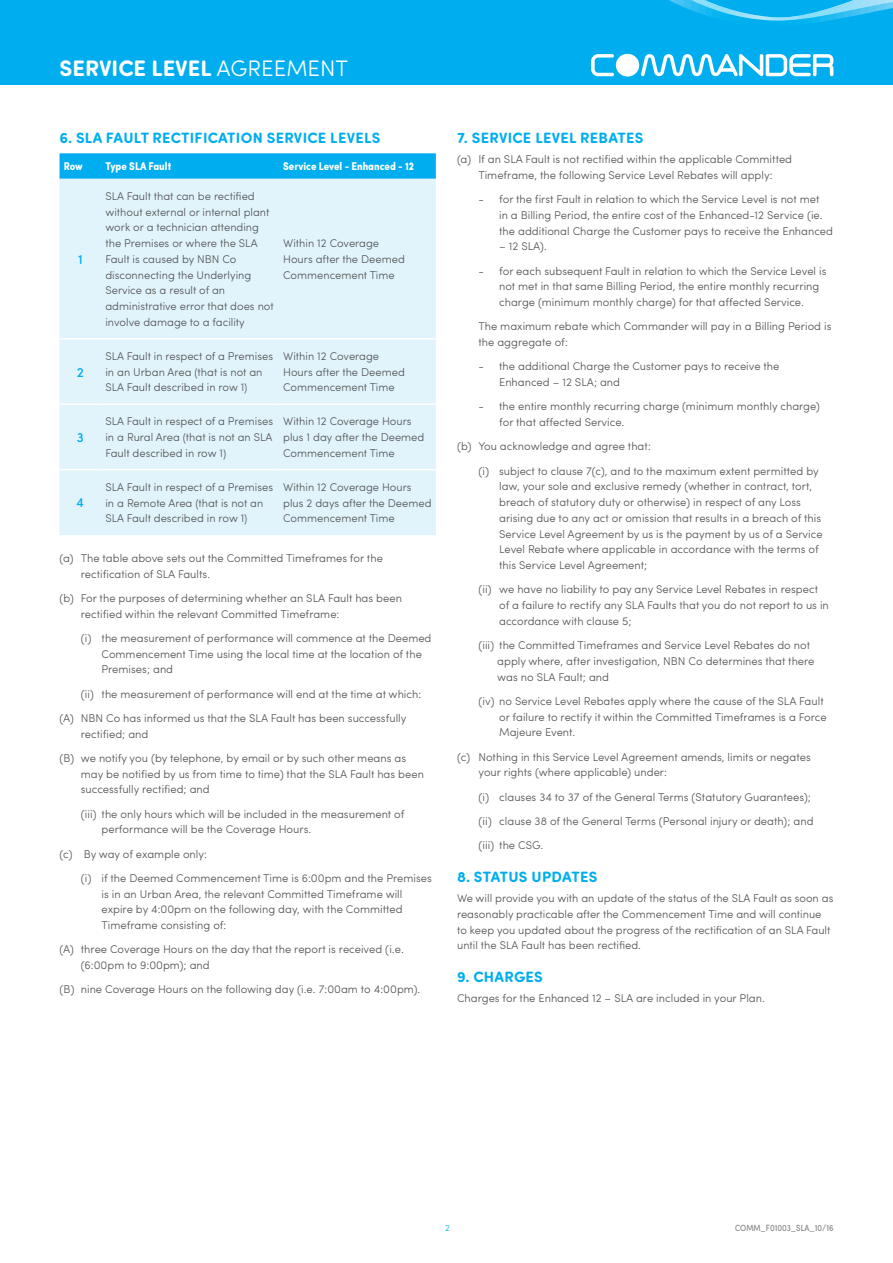
<style>
.page{position:relative;width:893px;height:1263px;background:#fff}
.page>*{position:absolute;margin:0;border:0;box-sizing:border-box;transform-origin:0 0}
.t1{font:700 22.5px "Sofia Pro Soft";color:#fff}
.t2{font:700 15px "Sofia Pro Soft";letter-spacing:.02em;color:#00aeef}
.t3{font:500 13.5px "Sofia Pro Soft";color:#00aeef}
.t4{font:300 11.25px/15.8px "Sofia Pro";color:#57585a}
.t5{font:300 11.25px/15.8px "Sofia Pro Soft";color:#57585a}
.t6{font:700 condensed 11.25px "Sofia Pro";color:#fff}
.t7{font:condensed 9px "Sofia Pro";color:#808285}
.t8{font:300 9px "Sofia Pro Soft";color:#00baf1}
.s1{font-family:"Sofia Pro";font-weight:300}
</style>
<div class="page">
<div style="left:0;top:0;width:893px;height:87px;background:#00aeef"></div>
<div style="left:0;top:85px;width:893px;height:307px;background:#fff"></div>
<svg style="left:591px;top:53px;width:243px;height:24px"></svg>
<svg style="left:669px;top:0;width:224px;height:23px"></svg>
<svg style="left:60px;top:153px;width:376px;height:26px;background:#06b0ef"></svg>
<div style="left:60px;top:179px;width:376px;height:356px;background:#e1f4fc"></div>
<hr style="left:60px;top:338px;width:41px;height:1px;background:#fff">
<hr style="left:101px;top:338px;width:178px;height:1px;background:#fff">
<hr style="left:279px;top:338px;width:157px;height:1px;background:#fff">
<hr style="left:60px;top:403px;width:41px;height:2px;background:#fff">
<hr style="left:101px;top:403px;width:178px;height:2px;background:#fff">
<hr style="left:279px;top:403px;width:157px;height:2px;background:#fff">
<hr style="left:60px;top:469px;width:41px;height:1px;background:#fff">
<hr style="left:101px;top:469px;width:178px;height:1px;background:#fff">
<hr style="left:279px;top:469px;width:157px;height:1px;background:#fff">
<h1 class="t1" style="left:60px;top:52px;width:290px">SERVICE LEVEL <span class="s1">AGREEMENT</span></h1>
<h2 class="t2" style="left:60px;top:127px;width:322px">6. SLA FAULT RECTIFICATION SERVICE LEVELS</h2>
<p class="t6" style="left:64px;top:159px;width:20px">Row</p>
<p class="t6" style="left:105px;top:159px;width:67px">Type SLA Fault</p>
<p class="t6" style="left:283px;top:159px;width:132px">Service Level - Enhanced - 12</p>
<p class="t3" style="left:78px;top:249px;width:6px">1</p>
<p class="t3" style="left:77px;top:362px;width:9px">2</p>
<p class="t3" style="left:77px;top:427px;width:9px">3</p>
<p class="t5" style="left:105px;top:188px;width:170px">SLA Fault that can be rectified without external or internal plant work or a technician attending the Premises or where the SLA<br>Fault is caused by NBN Co disconnecting the Underlying<br>Service as a result of an administrative error that does not involve damage to a facility</p>
<p class="t5" style="left:283px;top:235px;width:123px">Within 12 Coverage<br>Hours after the Deemed<br>Commencement Time</p>
<p class="t5" style="left:105px;top:348px;width:169px">SLA Fault in respect of a Premises in an Urban Area (that is not an<br>SLA Fault described in row 1)</p>
<p class="t5" style="left:283px;top:348px;width:123px">Within 12 Coverage<br>Hours after the Deemed<br>Commencement Time</p>
<p class="t5" style="left:105px;top:413px;width:169px;text-align:justify">SLA Fault in respect of a Premises in a Rural Area (that is not an SLA Fault described in row 1)</p>
<p class="t5" style="left:283px;top:413px;width:143px">Within 12 Coverage Hours plus 1 day after the Deemed<br>Commencement Time</p>
<p class="t5" style="left:105px;top:478px;width:169px">SLA Fault in respect of a Premises in a Remote Area (that is not an<br>SLA Fault described in row 1)</p>
<p class="t5" style="left:283px;top:478px;width:150px">Within 12 Coverage Hours plus 2 days after the Deemed<br>Commencement Time</p>
<p class="t4" style="left:81px;top:549px;width:304px;text-indent:-21px">(a) The table above sets out the Committed Timeframes for the rectification of SLA Faults.</p>
<p class="t4" style="left:81px;top:589px;width:323px;text-indent:-21px">(b) For the purposes of determining whether an SLA Fault has been rectified within the relevant Committed Timeframe:</p>
<p class="t4" style="left:102px;top:629px;width:331px;text-indent:-21px">(i) the measurement of performance will commence at the Deemed<br>Commencement Time using the local time at the location of the<br>Premises; and</p>
<p class="t4" style="left:60px;top:681px;width:363px;line-height:24.3px;text-indent:21px">(ii) the measurement of performance will end at the time at which: (A) NBN Co has informed us that the SLA Fault has been successfully</p>
<p class="t4" style="left:60px;top:721px;width:348px;line-height:24.3px;text-indent:21px">rectified; and<br>(B) we notify you (by telephone, by email or by such other means as</p>
<p class="t4" style="left:81px;top:765px;width:345px">may be notified by us from time to time) that the SLA Fault has been successfully rectified; and</p>
<p class="t4" style="left:102px;top:805px;width:304px;text-indent:-21px">(iii) the only hours which will be included in the measurement of performance will be the Coverage Hours.</p>
<p class="t4" style="left:81px;top:841px;width:353px;line-height:24.3px;text-indent:-21px">(c) By way of example only:<br>(i) if the Deemed Commencement Time is 6:00pm and the Premises</p>
<p class="t4" style="left:102px;top:885px;width:303px;text-align:justify">is in an Urban Area, the relevant Committed Timeframe will expire by 4:00pm on the following day, with the Committed Timeframe consisting of:</p>
<p class="t4" style="left:81px;top:941px;width:325px;text-indent:-21px">(A) three Coverage Hours on the day that the report is received (i.e. (6:00pm to 9:00pm); and</p>
<p class="t4" style="left:60px;top:981px;width:362px">(B) nine Coverage Hours on the following day (i.e. 7:00am to 4:00pm).</p>
<p class="t3" style="left:77px;top:493px;width:9px">4</p>
<h2 class="t2" style="left:457px;top:127px;width:188px">7. SERVICE LEVEL REBATES</h2>
<p class="t4" style="left:457px;top:151px;width:337px;text-align:center">(a) If an SLA Fault is not rectified within the applicable Committed<br>Timeframe, the following Service Level Rebates will apply:</p>
<p class="t4" style="left:499px;top:191px;width:335px;text-indent:-21px">- for the first Fault in relation to which the Service Level is not met<br>in a Billing Period, the entire cost of the Enhanced-12 Service (ie. the additional Charge the Customer pays to receive the Enhanced</p>
<p class="t4" style="left:499px;top:238px;width:49px">– 12 SLA).</p>
<p class="t4" style="left:499px;top:262px;width:329px;text-indent:-21px">- for each subsequent Fault in relation to which the Service Level is not met in that same Billing Period, the entire monthly recurring charge (minimum monthly charge) for that affected Service.</p>
<p class="t4" style="left:478px;top:318px;width:355px">The maximum rebate which Commander will pay in a Billing Period is the aggregate of:</p>
<p class="t4" style="left:499px;top:358px;width:282px;text-indent:-21px">- the additional Charge the Customer pays to receive the<br>Enhanced – 12 SLA; and</p>
<p class="t4" style="left:499px;top:398px;width:322px;text-indent:-21px">- the entire monthly recurring charge (minimum monthly charge) for that affected Service.</p>
<p class="t4" style="left:478px;top:434px;width:342px;line-height:24.3px;text-indent:-21px">(b) You acknowledge and agree that:<br>(i) subject to clause 7(c), and to the maximum extent permitted by</p>
<p class="t4" style="left:499px;top:478px;width:325px">law, your sole and exclusive remedy (whether in contract, tort, breach of statutory duty or otherwise) in respect of any Loss arising due to any act or omission that results in a breach of this Service Level Agreement by us is the payment by us of a Service Level Rebate where applicable in accordance with the terms of this Service Level Agreement;</p>
<p class="t4" style="left:499px;top:581px;width:331px;text-indent:-21px">(ii) we have no liability to pay any Service Level Rebates in respect of a failure to rectify any SLA Faults that you do not report to us in accordance with clause 5;</p>
<p class="t4" style="left:497px;top:637px;width:319px;text-indent:-19px">(iii) the Committed Timeframes and Service Level Rebates do not apply where, after investigation, NBN Co determines that there was no SLA Fault; and</p>
<p class="t4" style="left:499px;top:692px;width:329px;text-indent:-21px">(iv) no Service Level Rebates apply where the cause of the SLA Fault or failure to rectify it within the Committed Timeframes is a Force<br>Majeure Event.</p>
<p class="t4" style="left:478px;top:748px;width:334px;text-indent:-21px">(c) Nothing in this Service Level Agreement amends, limits or negates your rights (where applicable) under:</p>
<p class="t4" style="left:478px;top:784px;width:337px;line-height:24.3px">(i) clauses 34 to 37 of the General Terms (Statutory Guarantees); (ii) clause 38 of the General Terms (Personal injury or death); and (iii) the CSG.</p>
<h2 class="t2" style="left:457px;top:866px;width:142px">8. STATUS UPDATES</h2>
<p class="t5" style="left:457px;top:890px;width:378px">We will provide you with an update of the status of the SLA Fault as soon as reasonably practicable after the Commencement Time and will continue to keep you updated about the progress of the rectification of an SLA Fault until the SLA Fault has been rectified.</p>
<h2 class="t2" style="left:457px;top:966px;width:87px">9. CHARGES</h2>
<p class="t4" style="left:457px;top:989px;width:309px">Charges for the Enhanced 12 – SLA are included in your Plan.</p>
<p class="t8" style="left:445px;top:1222px;width:6px">2</p>
<p class="t7" style="left:735px;top:1222px;width:100px">COMM_F01003_SLA_10/16</p>
</div>
